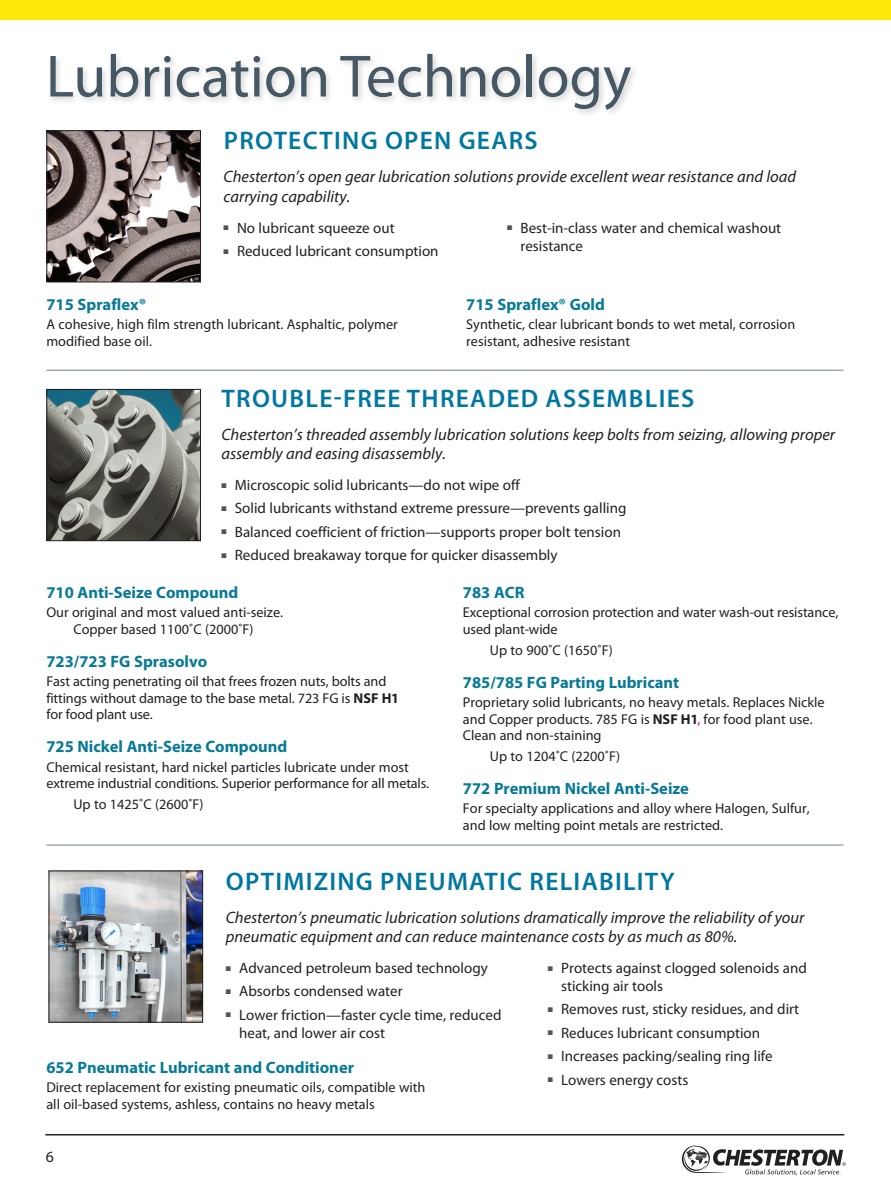
<style>
.page{position:relative;width:891px;height:1188px;background:#fff}
.page>*{position:absolute;margin:0;border:0;box-sizing:border-box;transform-origin:0 0}
.t1{font:60px "Myriad Pro";color:#475865}
.t2{font:600 25.5px "Myriad Pro";letter-spacing:.05em;color:#0077a0}
.t3{font:italic 16.5px/19.5px "Myriad Pro";color:#231f20}
.t4{font:700 16.5px "Myriad Pro";color:#087a96}
.t5{font:15.75px "Myriad Pro";color:#231f20}
.t6{font:15px/18px "Myriad Pro";color:#231f20}
.t7{font:14.25px/16.5px "Myriad Pro";color:#231f20}
.s1{font-weight:700}
.s2{color:#d6017f}
</style>
<div class="page">
<div style="left:0;top:0;width:891px;height:20px;background:#ffe709"></div>
<svg style="left:682px;top:1145px;width:164px;height:30px"></svg>
<hr style="left:45px;top:1134px;width:799px;height:2px;background:#231f20">
<div style="left:47px;top:51px;width:592px;height:67px;background:#231f20;opacity:.2"></div>
<hr style="left:46px;top:370px;width:797px;height:1px;background:#727f8a">
<img style="left:48px;top:391px;width:151px;height:148px">
<div style="left:46px;top:389px;width:155px;height:152px;border:1px solid #231f20"></div>
<img style="left:48px;top:132px;width:151px;height:148px">
<div style="left:46px;top:130px;width:155px;height:152px;border:1px solid #231f20"></div>
<img style="left:51px;top:873px;width:150px;height:148px">
<div style="left:49px;top:871px;width:154px;height:152px;border:1px solid #231f20"></div>
<hr style="left:46px;top:845px;width:797px;height:1px;background:#727f8a">
<h1 class="t1" style="left:46px;top:39px;width:587px">Lubrication Technology</h1>
<h2 class="t2" style="left:224px;top:125px;width:316px">PROTECTING OPEN GEARS</h2>
<p class="t3" style="left:224px;top:167px;width:574px">Chesterton’s open gear lubrication solutions provide excellent wear resistance and load carrying capability.</p>
<p class="t6" style="left:224px;top:218px;width:173px"><sup>■</sup> No lubricant squeeze out</p>
<p class="t6" style="left:224px;top:242px;width:217px"><sup>■</sup> Reduced lubricant consumption</p>
<p class="t4" style="left:46px;top:294px;width:101px">715 Spraflex®</p>
<p class="t7" style="left:46px;top:316px;width:353px">A cohesive, high film strength lubricant. Asphaltic, polymer modified base oil.</p>
<p class="t6" style="left:521px;top:218px;width:262px;text-indent:-14px"><sup>■</sup> Best-in-class water and chemical washout resistance</p>
<p class="t4" style="left:466px;top:294px;width:140px">715 Spraflex® Gold</p>
<p class="t7" style="left:466px;top:316px;width:331px">Synthetic, clear lubricant bonds to wet metal, corrosion resistant, adhesive resistant</p>
<h2 class="t2" style="left:222px;top:382px;width:474px">TROUBLE-FREE THREADED ASSEMBLIES</h2>
<p class="t3" style="left:221px;top:424px;width:615px">Chesterton’s threaded assembly lubrication solutions keep bolts from seizing, allowing proper assembly and easing disassembly.</p>
<p class="t6" style="left:221px;top:476px;width:300px"><sup>■</sup> Microscopic solid lubricants—do not wipe off</p>
<p class="t6" style="left:221px;top:499px;width:407px"><sup>■</sup> Solid lubricants withstand extreme pressure—prevents galling</p>
<p class="t6" style="left:221px;top:522px;width:401px"><sup>■</sup> Balanced coefficient of friction—supports proper bolt tension</p>
<p class="t6" style="left:221px;top:546px;width:338px"><sup>■</sup> Reduced breakaway torque for quicker disassembly</p>
<p class="t4" style="left:46px;top:582px;width:193px">710 Anti-Seize Compound</p>
<p class="t7" style="left:46px;top:604px;width:238px;text-align:center">Our original and most valued anti-seize.<br>Copper based 1100˚C (2000˚F)</p>
<p class="t4" style="left:46px;top:651px;width:162px">723/723 FG Sprasolvo</p>
<p class="t7" style="left:46px;top:673px;width:354px">Fast acting penetrating oil that frees frozen nuts, bolts and fittings without damage to the base metal. 723 FG is <span class="s1">NSF H1 </span>for food plant use.</p>
<p class="t4" style="left:46px;top:736px;width:243px">725 Nickel Anti-Seize Compound</p>
<p class="t7" style="left:46px;top:758px;width:384px">Chemical resistant, hard nickel particles lubricate under most extreme industrial conditions. Superior performance for all metals.</p>
<p class="t7" style="left:73px;top:796px;width:132px">Up to 1425˚C (2600˚F)</p>
<p class="t4" style="left:463px;top:582px;width:63px">783 ACR</p>
<p class="t7" style="left:463px;top:604px;width:377px">Exceptional corrosion protection and water wash-out resistance, used plant-wide</p>
<p class="t7" style="left:490px;top:641px;width:124px">Up to 900˚C (1650˚F)</p>
<p class="t4" style="left:463px;top:672px;width:218px">785/785 FG Parting Lubricant</p>
<p class="t7" style="left:463px;top:694px;width:363px">Proprietary solid lubricants, no heavy metals. Replaces Nickle and Copper products. 785 FG is <span class="s1">NSF H1</span><span class="s2">,</span> for food plant use.<br>Clean and non-staining</p>
<p class="t7" style="left:490px;top:748px;width:132px">Up to 1204˚C (2200˚F)</p>
<p class="t4" style="left:463px;top:778px;width:228px">772 Premium Nickel Anti-Seize</p>
<p class="t7" style="left:463px;top:800px;width:348px">For specialty applications and alloy where Halogen, Sulfur, and low melting point metals are restricted.</p>
<h2 class="t2" style="left:226px;top:865px;width:450px">OPTIMIZING PNEUMATIC RELIABILITY</h2>
<p class="t3" style="left:226px;top:907px;width:580px">Chesterton’s pneumatic lubrication solutions dramatically improve the reliability of your pneumatic equipment and can reduce maintenance costs by as much as 80%.</p>
<p class="t6" style="left:226px;top:959px;width:264px"><sup>■</sup> Advanced petroleum based technology</p>
<p class="t6" style="left:226px;top:982px;width:178px"><sup>■</sup> Absorbs condensed water</p>
<p class="t6" style="left:239px;top:1006px;width:264px;text-indent:-14px"><sup>■</sup> Lower friction—faster cycle time, reduced heat, and lower air cost</p>
<p class="t4" style="left:46px;top:1057px;width:309px">652 Pneumatic Lubricant and Conditioner</p>
<p class="t7" style="left:46px;top:1079px;width:381px">Direct replacement for existing pneumatic oils, compatible with all oil-based systems, ashless, contains no heavy metals</p>
<p class="t5" style="left:46px;top:1147px;width:10px">6</p>
<p class="t6" style="left:561px;top:959px;width:247px;text-indent:-14px"><sup>■</sup> Protects against clogged solenoids and sticking air tools</p>
<p class="t6" style="left:548px;top:1000px;width:253px"><sup>■</sup> Removes rust, sticky residues, and dirt</p>
<p class="t6" style="left:548px;top:1024px;width:214px"><sup>■</sup> Reduces lubricant consumption</p>
<p class="t6" style="left:548px;top:1047px;width:227px"><sup>■</sup> Increases packing/sealing ring life</p>
<p class="t6" style="left:548px;top:1070px;width:142px"><sup>■</sup> Lowers energy costs</p>
</div>
